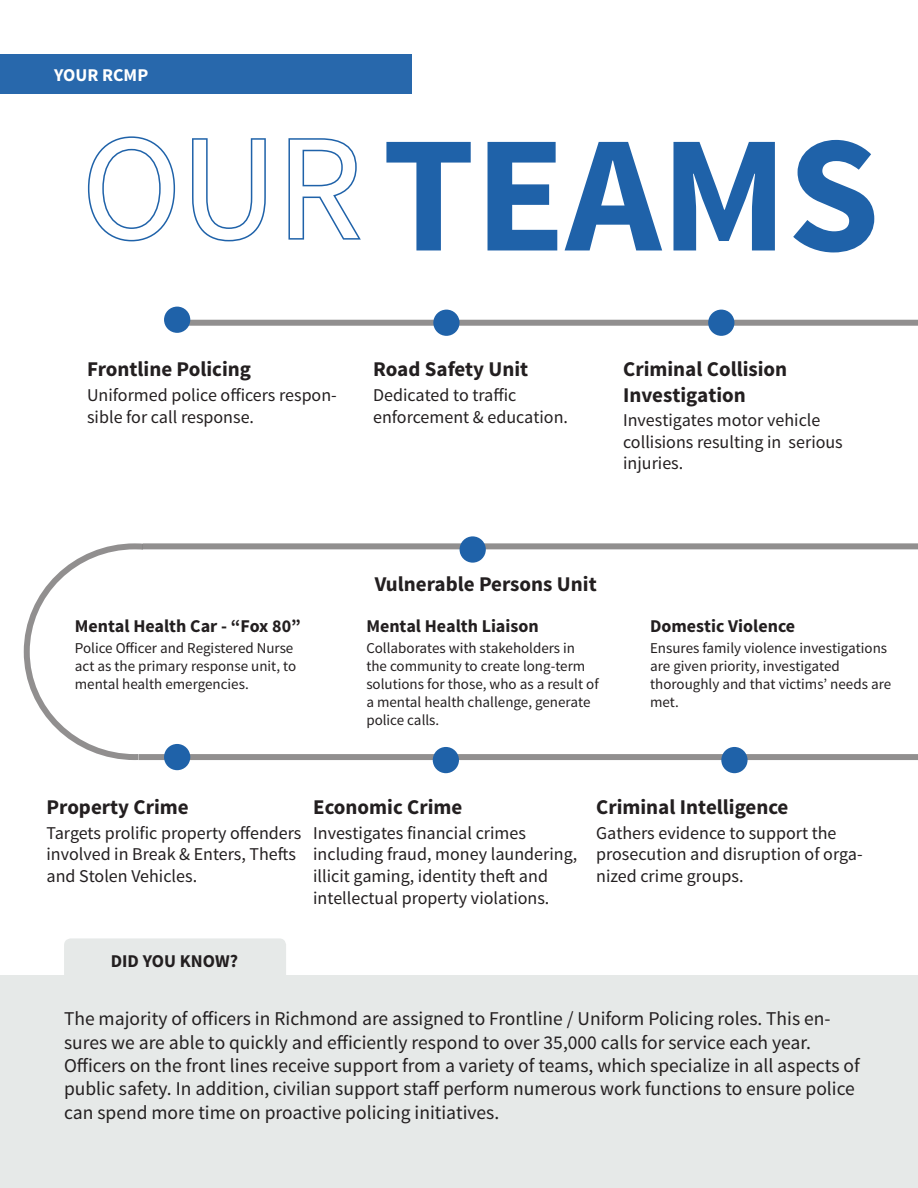
<style>
.page{position:relative;width:918px;height:1188px;background:#fff}
.page>*{position:absolute;margin:0;border:0;box-sizing:border-box;transform-origin:0 0}
.t1{font:700 166.5px "Source Sans Pro";color:#1f62a9}
.t2{font:150px "Source Sans Pro";color:#fff}
.t3{font:700 21px/25.2px "Source Sans Pro";color:#231f20}
.t4{font:19.5px/23.4px "Source Sans Pro";color:#231f20}
.t5{font:18px/21.6px "Source Sans Pro";color:#231f20}
.t6{font:700 18px "Source Sans Pro";color:#231f20}
.t7{font:700 18px "Source Sans Pro";color:#fff}
.t8{font:15px/18px "Source Sans Pro";color:#231f20}
</style>
<div class="page">
<div style="left:0;top:976px;width:918px;height:212px;background:#e6e9e8"></div>
<svg style="left:87px;top:136px;width:89px;height:106px"></svg>
<svg style="left:192px;top:138px;width:74px;height:104px"></svg>
<svg style="left:288px;top:138px;width:73px;height:102px"></svg>
<div style="left:177px;top:320px;width:741px;height:6px;background:#918f8f"></div>
<div style="left:143px;top:543px;width:775px;height:6px;background:#918f8f"></div>
<div style="left:0;top:54px;width:412px;height:40px;background:#2868ac"></div>
<div style="left:138px;top:754px;width:780px;height:6px;background:#918f8f"></div>
<div style="left:433px;top:310px;width:27px;height:26px;background:#1f62a9;border-radius:50%"></div>
<div style="left:708px;top:310px;width:26px;height:26px;background:#1f62a9;border-radius:50%"></div>
<div style="left:460px;top:536px;width:26px;height:27px;background:#1f62a9;border-radius:50%"></div>
<div style="left:164px;top:307px;width:26px;height:26px;background:#1f62a9;border-radius:50%"></div>
<div style="left:164px;top:744px;width:26px;height:26px;background:#1f62a9;border-radius:50%"></div>
<div style="left:433px;top:747px;width:26px;height:26px;background:#1f62a9;border-radius:50%"></div>
<div style="left:721px;top:747px;width:27px;height:26px;background:#1f62a9;border-radius:50%"></div>
<div style="left:64px;top:938px;width:222px;height:59px;background:#e6e9e8;border-radius:7px"></div>
<p class="t7" style="left:54px;top:63px;width:96px">YOUR RCMP</p>
<p class="t2" style="left:82px;top:95px;width:283px">OUR</p>
<p class="t1" style="left:382px;top:88px;width:499px">TEAMS</p>
<p class="t3" style="left:87px;top:358px;width:166px">Frontline Policing</p>
<p class="t5" style="left:87px;top:385px;width:251px">Uniformed police officers respon&shy;sible for call response.</p>
<p class="t3" style="left:373px;top:358px;width:157px">Road Safety Unit</p>
<p class="t5" style="left:373px;top:385px;width:196px">Dedicated to traffic enforcement &amp; education.</p>
<p class="t3" style="left:623px;top:358px;width:166px">Criminal Collision<br>Investigation</p>
<p class="t5" style="left:623px;top:410px;width:221px">Investigates motor vehicle collisions resulting in serious injuries.</p>
<p class="t6" style="left:75px;top:614px;width:228px">Mental Health Car - “Fox 80”</p>
<p class="t8" style="left:75px;top:639px;width:223px">Police Officer and Registered Nurse act as the primary response unit, to mental health emergencies.</p>
<p class="t3" style="left:375px;top:572px;width:223px">Vulnerable Persons Unit</p>
<p class="t6" style="left:366px;top:614px;width:174px">Mental Health Liaison</p>
<p class="t8" style="left:366px;top:639px;width:234px">Collaborates with stakeholders in the community to create long-term solutions for those, who as a result of a mental health challenge, generate police calls.</p>
<p class="t6" style="left:650px;top:614px;width:147px">Domestic Violence</p>
<p class="t8" style="left:650px;top:639px;width:243px">Ensures family violence investigations are given priority, investigated thoroughly and that victims’ needs are met.</p>
<p class="t3" style="left:46px;top:795px;width:144px">Property Crime</p>
<p class="t5" style="left:46px;top:822px;width:256px">Targets prolific property offenders involved in Break &amp; Enters, Thefts and Stolen Vehicles.</p>
<p class="t3" style="left:313px;top:795px;width:151px">Economic Crime</p>
<p class="t5" style="left:313px;top:822px;width:266px">Investigates financial crimes including fraud, money laundering, illicit gaming, identity theft and intellectual property violations.</p>
<p class="t6" style="left:111px;top:949px;width:129px">DID YOU KNOW?</p>
<p class="t3" style="left:596px;top:795px;width:194px">Criminal Intelligence</p>
<p class="t5" style="left:596px;top:822px;width:268px">Gathers evidence to support the prosecution and disruption of orga&shy;nized crime groups.</p>
<p class="t4" style="left:64px;top:1007px;width:797px">The majority of officers in Richmond are assigned to Frontline / Uniform Policing roles. This en&shy;sures we are able to quickly and efficiently respond to over 35,000 calls for service each year.<br>Officers on the front lines receive support from a variety of teams, which specialize in all aspects of public safety. In addition, civilian support staff perform numerous work functions to ensure police can spend more time on proactive policing initiatives.</p>
</div>
